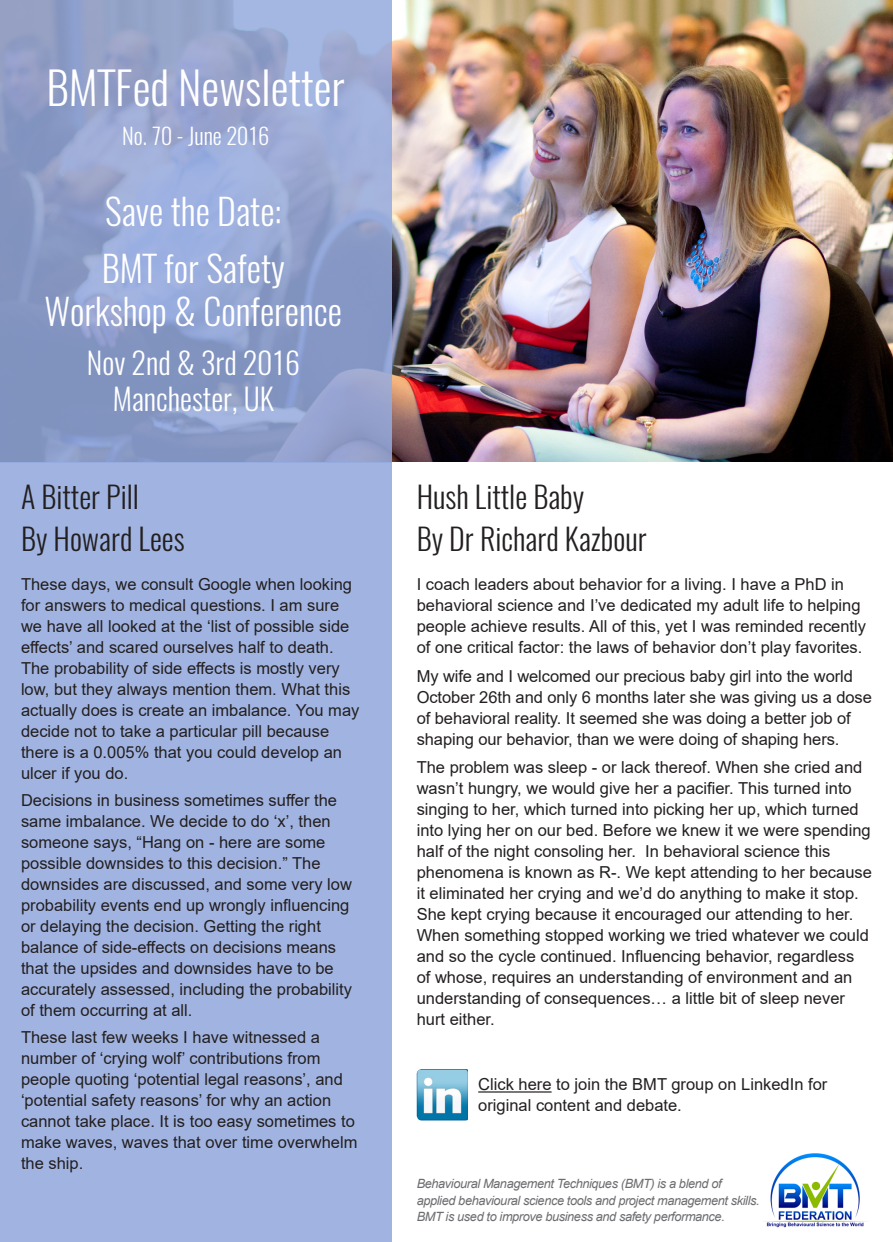
<style>
.page{position:relative;width:893px;height:1242px;background:#fff}
.page>*{position:absolute;margin:0;border:0;box-sizing:border-box;transform-origin:0 0}
.t1{font:300 45px "Oswald";color:#fff}
.t2{font:300 36px/43.2px "Oswald";color:#fff;text-align:center}
.Normal__Web{font:300 30px "Oswald";color:#231f20}
.t3{font:300 30px "Oswald";color:#fff}
.t4{font:300 22.5px "Oswald";color:#fff}
.Normal__Web-2{font:16.5px/21px "Arial";color:#231f20}
.t5{font:italic 12.75px/16.5px "Arial";letter-spacing:-.03em;color:#6c6d70}
</style>
<div class="page">
<div style="left:0;top:447px;width:391px;height:795px;background:#a1b4e1"></div>
<img style="left:763px;top:1153px;width:105px;height:75px">
<img style="left:391px;top:0;width:501px;height:461px">
<img style="left:417px;top:1069px;width:51px;height:51px">
<hr style="left:478px;top:1091px;width:74px;height:2px;background:#231f20">
<svg style="left:0;top:0;width:391px;height:462px;background:#91a1cc"></svg>
<p class="t1" style="left:46px;top:58px;width:300px">BMTFed Newsletter</p>
<p class="t4" style="left:122px;top:121px;width:148px">No. 70 - June 2016</p>
<p class="t2" style="left:105px;top:190px;width:178px">Save the Date:</p>
<p class="t2" style="left:44px;top:247px;width:299px">BMT for Safety<br>Workshop &amp; Conference</p>
<p class="t3" style="left:87px;top:343px;width:214px">Nov 2nd &amp; 3rd 2016</p>
<p class="t3" style="left:113px;top:379px;width:163px">Manchester, UK</p>
<p class="Normal__Web" style="left:21px;top:477px;width:120px">A Bitter Pill</p>
<p class="Normal__Web" style="left:21px;top:519px;width:165px">By Howard Lees</p>
<p class="Normal__Web-2" style="left:21px;top:574px;width:340px">These days, we consult Google when looking for answers to medical questions. I am sure we have all looked at the ‘list of possible side effects’ and scared ourselves half to death.<br>The probability of side effects is mostly very low, but they always mention them. What this actually does is create an imbalance. You may decide not to take a particular pill because there is a 0.005% that you could develop an ulcer if you do.</p>
<p class="Normal__Web-2" style="left:21px;top:790px;width:333px">Decisions in business sometimes suffer the same imbalance. We decide to do ‘x’, then someone says, “Hang on - here are some possible downsides to this decision.” The downsides are discussed, and some very low probability events end up wrongly influencing or delaying the decision. Getting the right balance of side-effects on decisions means that the upsides and downsides have to be accurately assessed, including the probability of them occurring at all.</p>
<p class="Normal__Web-2" style="left:21px;top:1027px;width:338px">These last few weeks I have witnessed a number of ‘crying wolf’ contributions from people quoting ‘potential legal reasons’, and ‘potential safety reasons’ for why an action cannot take place. It is too easy sometimes to make waves, waves that over time overwhelm the ship.</p>
<p class="Normal__Web" style="left:417px;top:477px;width:169px">Hush Little Baby</p>
<p class="Normal__Web" style="left:417px;top:519px;width:231px">By Dr Richard Kazbour</p>
<p class="Normal__Web-2" style="left:417px;top:574px;width:451px">I coach leaders about behavior for a living. I have a PhD in behavioral science and I’ve dedicated my adult life to helping people achieve results. All of this, yet I was reminded recently of one critical factor: the laws of behavior don’t play favorites.</p>
<p class="Normal__Web-2" style="left:417px;top:665px;width:457px">My wife and I welcomed our precious baby girl into the world October 26th and only 6 months later she was giving us a dose of behavioral reality. It seemed she was doing a better job of shaping our behavior, than we were doing of shaping hers.</p>
<p class="Normal__Web-2" style="left:417px;top:757px;width:457px">The problem was sleep - or lack thereof. When she cried and wasn’t hungry, we would give her a pacifier. This turned into singing to her, which turned into picking her up, which turned into lying her on our bed. Before we knew it we were spending half of the night consoling her. In behavioral science this phenomena is known as R-. We kept attending to her because it eliminated her crying and we’d do anything to make it stop.<br>She kept crying because it encouraged our attending to her.<br>When something stopped working we tried whatever we could and so the cycle continued. Influencing behavior, regardless of whose, requires an understanding of environment and an understanding of consequences… a little bit of sleep never hurt either.</p>
<p class="Normal__Web-2" style="left:478px;top:1074px;width:351px">Click here to join the BMT group on LinkedIn for original content and debate.</p>
<p class="t5" style="left:417px;top:1175px;width:344px">Behavioural Management Techniques (BMT) is a blend of applied behavioural science tools and project management skills.<br>BMT is used to improve business and safety performance.</p>
</div>
